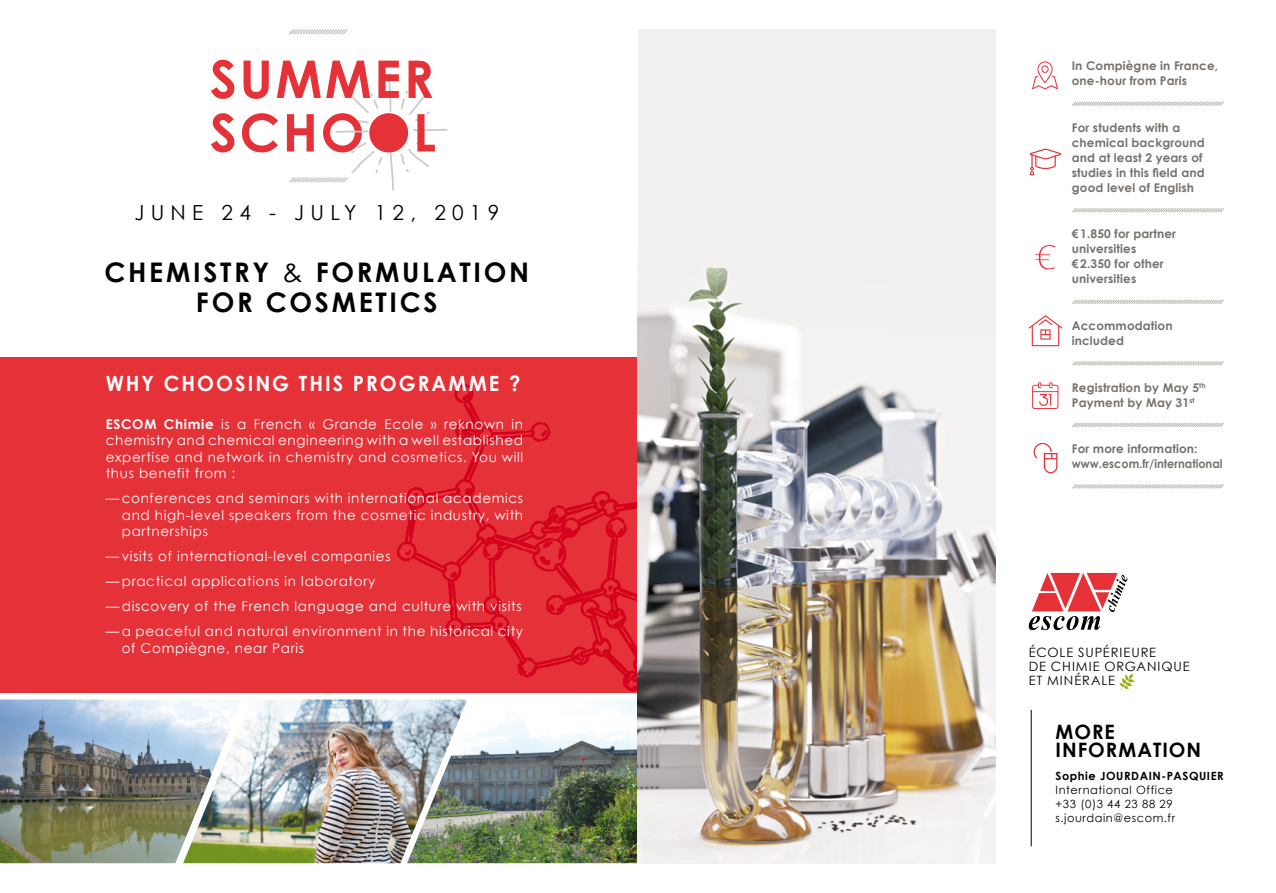
<style>
.page{position:relative;width:1276px;height:893px;background:#fff}
.page>*{position:absolute;margin:0;border:0;box-sizing:border-box;transform-origin:0 0}
.t1{font:700 27px/30.2px "Century Gothic";letter-spacing:.1em;color:#000;text-align:center}
.t2{font:700 21px "Century Gothic";letter-spacing:.1em;color:#fff;scale:.96 1}
.t3{font:20.85px "Century Gothic";letter-spacing:.3em;color:#000}
.t4{font:700 19.8px/18px "Century Gothic";letter-spacing:.05em;color:#000}
.t5{font:13.5px/16.5px "Century Gothic";letter-spacing:.05em;color:#fff;text-align:justify}
.t6{font:12.9px/13.6px "Century Gothic";letter-spacing:.075em;color:#000}
.t7{font:700 12px/15px "Century Gothic";letter-spacing:.01em;color:#77726d}
.t8{font:11.4px/14.2px "Century Gothic";letter-spacing:.05em;color:#000}
.t9{font:700 11.4px "Century Gothic";letter-spacing:.05em;color:#000}
.s1{font-weight:400}
.s2{font-weight:700}
</style>
<div class="page">
<img style="left:242px;top:699px;width:165px;height:164px">
<img style="left:407px;top:699px;width:230px;height:164px">
<img style="left:0;top:699px;width:242px;height:164px">
<svg style="left:289px;top:29px;width:59px;height:5px"></svg>
<svg style="left:211px;top:60px;width:237px;height:130px"></svg>
<div style="left:0;top:357px;width:638px;height:335px;background:#e53138"></div>
<svg style="left:397px;top:384px;width:240px;height:308px"></svg>
<div style="left:637px;top:30px;width:358px;height:833px;background:#f0f0ee"></div>
<img style="left:637px;top:242px;width:358px;height:621px">
<svg style="left:1028px;top:573px;width:99px;height:57px"></svg>
<svg style="left:1119px;top:673px;width:16px;height:17px"></svg>
<hr style="left:1031px;top:710px;width:1px;height:136px;background:#000">
<svg style="left:1072px;top:101px;width:152px;height:5px"></svg>
<svg style="left:1072px;top:208px;width:152px;height:5px"></svg>
<svg style="left:1072px;top:299px;width:152px;height:5px"></svg>
<svg style="left:1072px;top:361px;width:152px;height:5px"></svg>
<svg style="left:1072px;top:422px;width:152px;height:5px"></svg>
<svg style="left:1072px;top:484px;width:152px;height:5px"></svg>
<svg style="left:1030px;top:149px;width:31px;height:26px"></svg>
<svg style="left:1034px;top:244px;width:21px;height:26px"></svg>
<svg style="left:1032px;top:61px;width:26px;height:28px"></svg>
<svg style="left:1028px;top:315px;width:34px;height:31px"></svg>
<svg style="left:1032px;top:382px;width:26px;height:27px"></svg>
<svg style="left:1033px;top:443px;width:24px;height:30px"></svg>
<h3 class="t3" style="left:134px;top:200px;width:366px">JUNE 24 - JULY 12, 2019</h3>
<h1 class="t1" style="left:104px;top:256px;width:426px">CHEMISTRY <span class="s1">&amp;</span> FORMULATION<br>FOR COSMETICS</h1>
<h2 class="t2" style="left:106px;top:370px;width:433px">WHY CHOOSING THIS PROGRAMME ?</h2>
<p class="t5" style="left:106px;top:415px;width:419px"><span class="s2">ESCOM Chimie</span> is a French « Grande Ecole » reknown in chemistry and chemical engineering with a well established expertise and network in chemistry and cosmetics. You will thus benefit from :</p>
<p class="t5" style="left:122px;top:490px;width:403px;text-indent:-16px">— conferences and seminars with international academics and high-level speakers from the cosmetic industry, with partnerships</p>
<p class="t5" style="left:106px;top:548px;width:286px">— visits of international-level companies</p>
<p class="t5" style="left:106px;top:573px;width:271px">— practical applications in laboratory</p>
<p class="t5" style="left:106px;top:598px;width:417px">— discovery of the French language and culture with visits</p>
<p class="t5" style="left:122px;top:623px;width:403px;text-indent:-16px">— a peaceful and natural environment in the historical city of Compiègne, near Paris</p>
<p class="t7" style="left:1071px;top:58px;width:148px">In Compiègne in France, one-hour from Paris</p>
<p class="t7" style="left:1071px;top:120px;width:134px">For students with a chemical background and at least 2 years of studies in this field and good level of English</p>
<p class="t7" style="left:1071px;top:226px;width:106px">€ 1.850 for partner universities<br>€ 2.350 for other universities</p>
<p class="t7" style="left:1071px;top:318px;width:102px">Accommodation included</p>
<p class="t7" style="left:1071px;top:379px;width:135px">Registration by May 5<sup>th<br></sup>Payment by May 31<sup>st</sup></p>
<p class="t7" style="left:1071px;top:441px;width:152px">For more information: www.escom.fr/international</p>
<p class="t6" style="left:1028px;top:646px;width:163px">ÉCOLE SUPÉRIEURE<br>DE CHIMIE ORGANIQUE<br>ET MINÉRALE</p>
<h3 class="t4" style="left:1055px;top:723px;width:147px">MORE<br>INFORMATION</h3>
<p class="t9" style="left:1055px;top:768px;width:170px">Sophie JOURDAIN-PASQUIER</p>
<p class="t8" style="left:1055px;top:782px;width:121px">International Office +33 (0)3 44 23 88 29 s.jourdain@escom.fr</p>
</div>
